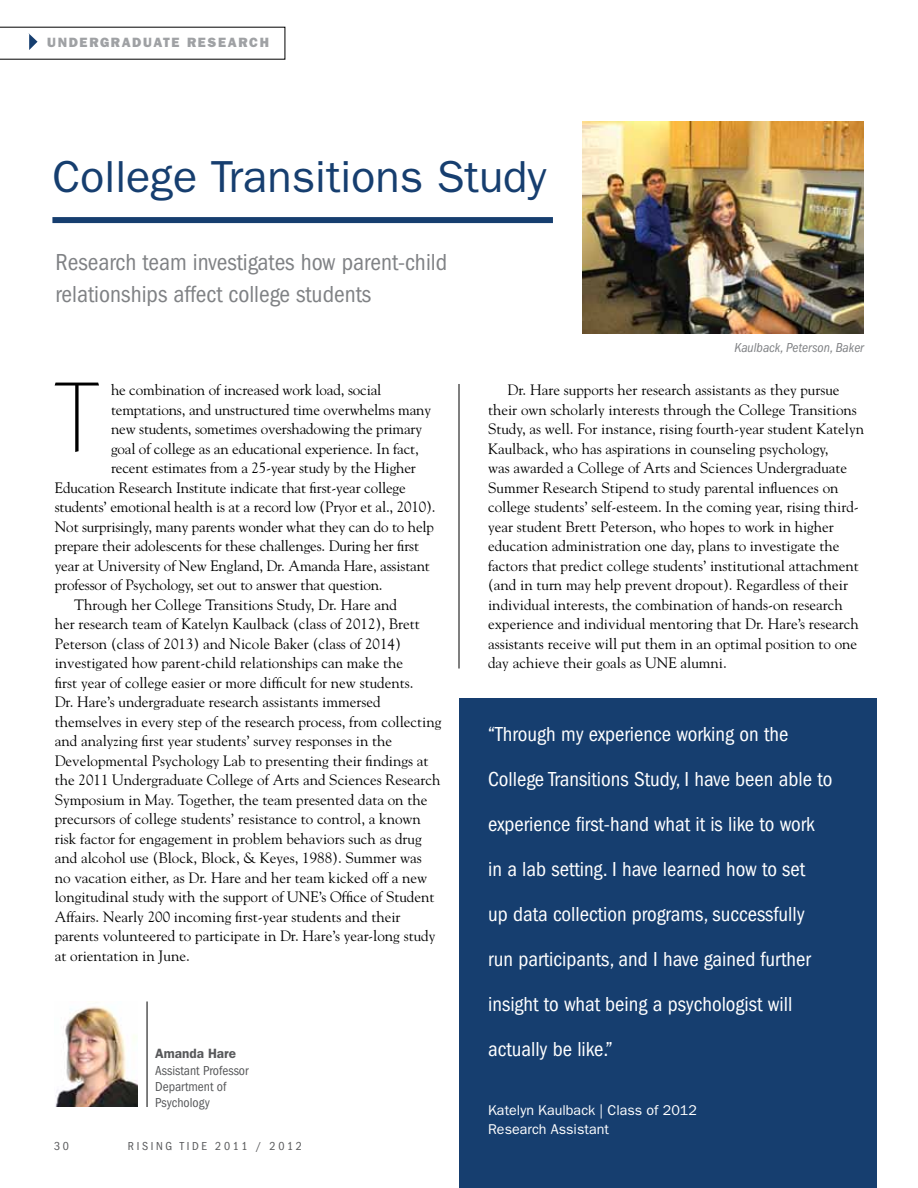
<style>
.page{position:relative;width:918px;height:1188px;background:#fff}
.page>*{position:absolute;margin:0;border:0;box-sizing:border-box;transform-origin:0 0}
.t1{font:96px "Geometric 231 BT Light C";color:#000}
.t2{font:45px "ITC Franklin Gothic Std";color:#163e6f}
.t3{font:condensed 24px/31.5px "ITC Franklin Gothic Std";color:#808285}
.t4{font:condensed 21px/45px "ITC Franklin Gothic Std";color:#fff}
.t5{font:15px/19.5px "Goudy Std";color:#000}
.t6{font:14.25px/19.5px "ITC Franklin Gothic Std";color:#fff}
.t7{font:condensed 13.5px/16.2px "ITC Franklin Gothic Std";color:#58595b}
.t8{font:italic condensed 13.5px "ITC Franklin Gothic Std";color:#808285}
.t9{font:13.5px "ITC Franklin Gothic Std Hvy";letter-spacing:.12em;color:#9fa1a4}
.t10{font:600 13.5px "ITC Franklin Gothic Std";color:#58595b}
.t11{font:condensed 12px "ITC Franklin Gothic Std";letter-spacing:.22em;color:#58595b}
</style>
<div class="page">
<svg style="left:0;top:27px;width:285px;height:32px"></svg>
<img style="left:55px;top:1006px;width:83px;height:101px">
<hr style="left:147px;top:1002px;width:1px;height:105px;background:#000">
<img style="left:582px;top:122px;width:282px;height:211px">
<div style="left:459px;top:699px;width:418px;height:489px;background:#163e6f"></div>
<div style="left:52px;top:217px;width:501px;height:6px;background:#163e6f"></div>
<hr style="left:459px;top:384px;width:1px;height:285px;background:#000">
<p class="t9" style="left:47px;top:34px;width:223px">UNDERGRADUATE RESEARCH</p>
<h2 class="t2" style="left:52px;top:150px;width:496px">College Transitions Study</h2>
<h3 class="t3" style="left:56px;top:247px;width:393px">Research team investigates how parent-child relationships affect college students</h3>
<h1 class="t1" style="left:54px;top:357px;width:47px">T</h1>
<p class="t5" style="left:111px;top:380px;width:272px">he combination of increased work load, social</p>
<p class="t5" style="left:111px;top:400px;width:322px">temptations, and unstructured time overwhelms many</p>
<p class="t5" style="left:111px;top:419px;width:313px">new students, sometimes overshadowing the primary</p>
<p class="t5" style="left:111px;top:439px;width:309px">goal of college as an educational experience. In fact,</p>
<p class="t5" style="left:111px;top:458px;width:306px">recent estimates from a 25-year study by the Higher</p>
<p class="t5" style="left:55px;top:478px;width:353px">Education Research Institute indicate that first-year college</p>
<p class="t5" style="left:55px;top:497px;width:382px">students’ emotional health is at a record low (Pryor et al., 2010).</p>
<p class="t5" style="left:55px;top:517px;width:381px">Not surprisingly, many parents wonder what they can do to help</p>
<p class="t5" style="left:55px;top:536px;width:366px">prepare their adolescents for these challenges. During her first</p>
<p class="t5" style="left:55px;top:556px;width:377px">year at University of New England, Dr. Amanda Hare, assistant</p>
<p class="t5" style="left:55px;top:575px;width:329px">professor of Psychology, set out to answer that question.</p>
<p class="t5" style="left:74px;top:595px;width:324px">Through her College Transitions Study, Dr. Hare and</p>
<p class="t5" style="left:55px;top:614px;width:366px">her research team of Katelyn Kaulback (class of 2012), Brett</p>
<p class="t5" style="left:55px;top:634px;width:348px">Peterson (class of 2013) and Nicole Baker (class of 2014)</p>
<p class="t5" style="left:55px;top:653px;width:350px">investigated how parent-child relationships can make the</p>
<p class="t5" style="left:55px;top:673px;width:360px">first year of college easier or more difficult for new students.</p>
<p class="t5" style="left:55px;top:692px;width:327px">Dr. Hare’s undergraduate research assistants immersed</p>
<p class="t5" style="left:55px;top:712px;width:388px">themselves in every step of the research process, from collecting</p>
<p class="t5" style="left:55px;top:731px;width:339px">and analyzing first year students’ survey responses in the</p>
<p class="t5" style="left:55px;top:751px;width:375px">Developmental Psychology Lab to presenting their findings at</p>
<p class="t5" style="left:55px;top:770px;width:387px">the 2011 Undergraduate College of Arts and Sciences Research</p>
<p class="t5" style="left:55px;top:790px;width:374px">Symposium in May. Together, the team presented data on the</p>
<p class="t5" style="left:55px;top:809px;width:368px">precursors of college students’ resistance to control, a known</p>
<p class="t5" style="left:55px;top:829px;width:368px">risk factor for engagement in problem behaviors such as drug</p>
<p class="t5" style="left:55px;top:848px;width:369px">and alcohol use (Block, Block, &amp; Keyes, 1988). Summer was</p>
<p class="t5" style="left:55px;top:868px;width:374px">no vacation either, as Dr. Hare and her team kicked off a new</p>
<p class="t5" style="left:55px;top:887px;width:381px">longitudinal study with the support of UNE’s Office of Student</p>
<p class="t5" style="left:55px;top:907px;width:347px">Affairs. Nearly 200 incoming first-year students and their</p>
<p class="t5" style="left:55px;top:926px;width:382px">parents volunteered to participate in Dr. Hare’s year-long study</p>
<p class="t5" style="left:55px;top:946px;width:136px">at orientation in June.</p>
<p class="t10" style="left:155px;top:1046px;width:82px">Amanda Hare</p>
<p class="t7" style="left:155px;top:1062px;width:95px">Assistant Professor<br>Department of<br>Psychology</p>
<p class="t11" style="left:54px;top:1139px;width:16px">30</p>
<p class="t11" style="left:128px;top:1139px;width:176px">RISING TIDE 2011 / 2012</p>
<p class="t8" style="left:735px;top:340px;width:131px">Kaulback, Peterson, Baker</p>
<p class="t5" style="left:488px;top:380px;width:377px;text-indent:20px">Dr. Hare supports her research assistants as they pursue their own scholarly interests through the College Transitions Study, as well. For instance, rising fourth-year student Katelyn Kaulback, who has aspirations in counseling psychology,<br>was awarded a College of Arts and Sciences Undergraduate Summer Research Stipend to study parental influences on college students’ self-esteem. In the coming year, rising third&shy;year student Brett Peterson, who hopes to work in higher education administration one day, plans to investigate the factors that predict college students’ institutional attachment (and in turn may help prevent dropout). Regardless of their individual interests, the combination of hands-on research experience and individual mentoring that Dr. Hare’s research assistants receive will put them in an optimal position to one day achieve their goals as UNE alumni.</p>
<p class="t4" style="left:488px;top:712px;width:346px">“Through my experience working on the College Transitions Study, I have been able to experience first-hand what it is like to work in a lab setting. I have learned how to set<br>up data collection programs, successfully run participants, and I have gained further insight to what being a psychologist will actually be like.”</p>
<p class="t6" style="left:488px;top:1100px;width:210px">Katelyn Kaulback | Class of 2012<br>Research Assistant</p>
</div>
